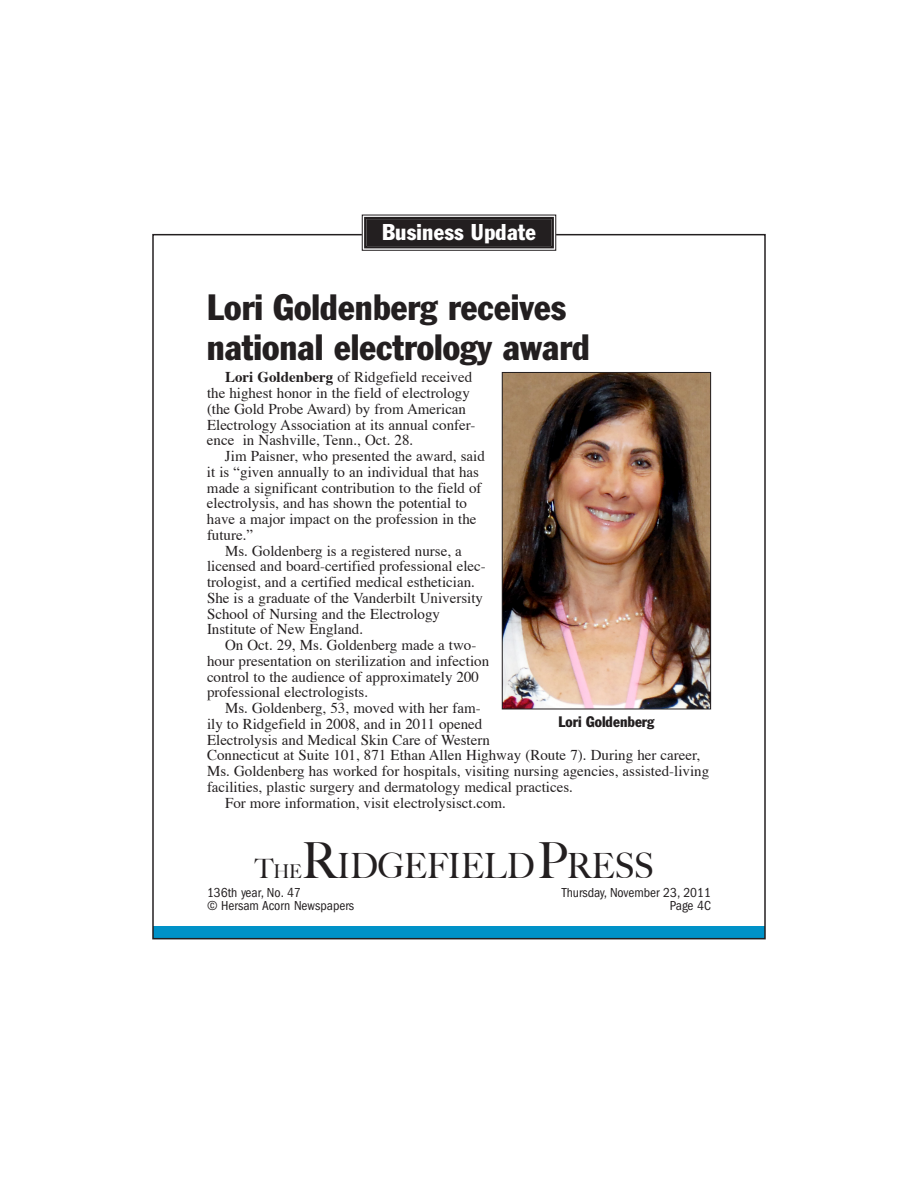
<style>
.page{position:relative;width:918px;height:1188px;background:#fff}
.page>*{position:absolute;margin:0;border:0;box-sizing:border-box;transform-origin:0 0}
.t1{font:condensed 36px/39.6px "Franklin Gothic";color:#231f20}
.t2{font:500 34.8px "Big Caslon";letter-spacing:-.005em;color:#231f20;scale:.93 1}
.t3{font:condensed 22.5px "Franklin Gothic";letter-spacing:.01em;color:#fff}
.t4{font:500 19.05px "Big Caslon";color:#231f20;scale:.93 1}
.t5{font:15px/15.8px "Times";color:#231f20}
.t6{font:condensed 15px "Franklin Gothic";color:#231f20}
.t7{font:condensed 13.5px "Franklin Gothic";color:#231f20}
.s1{font-weight:700}
.s2{font-size:49.8px}
.s3{font-size:27.15px}
</style>
<div class="page">
<div style="left:153px;top:926px;width:612px;height:13px;background:#0092c8"></div>
<img style="left:504px;top:374px;width:205px;height:333px">
<div style="left:502px;top:372px;width:209px;height:337px;border:1px solid #231f20"></div>
<svg style="left:361px;top:214px;width:196px;height:37px;background:#403d3e"></svg>
<div style="left:364px;top:217px;width:190px;height:31px;border:2px solid #231f20"></div>
<h3 class="t3" style="left:382px;top:218px;width:155px">Business Update</h3>
<h1 class="t1" style="left:207px;top:288px;width:385px">Lori Goldenberg receives national electrology award</h1>
<p class="t5" style="left:207px;top:368px;width:270px;text-indent:18px"><span class="s1">Lori Goldenberg</span> of Ridgefield received the highest honor in the field of electrology (the Gold Probe Award) by from American Electrology Association at its annual confer&shy;ence in Nashville, Tenn., Oct. 28.</p>
<p class="t5" style="left:225px;top:447px;width:261px">Jim Paisner, who presented the award, said</p>
<p class="t5" style="left:207px;top:463px;width:274px">it is “given annually to an individual that has</p>
<p class="t5" style="left:207px;top:478px;width:276px">made a significant contribution to the field of</p>
<p class="t5" style="left:207px;top:494px;width:262px">electrolysis, and has shown the potential to</p>
<p class="t5" style="left:207px;top:510px;width:271px">have a major impact on the profession in the</p>
<p class="t5" style="left:207px;top:526px;width:48px">future.”</p>
<p class="t5" style="left:225px;top:541px;width:238px">Ms. Goldenberg is a registered nurse, a</p>
<p class="t5" style="left:207px;top:557px;width:280px">licensed and board-certified professional elec-</p>
<p class="t5" style="left:207px;top:573px;width:270px">trologist, and a certified medical esthetician.</p>
<p class="t5" style="left:207px;top:589px;width:278px">She is a graduate of the Vanderbilt University</p>
<p class="t5" style="left:207px;top:604px;width:235px">School of Nursing and the Electrology</p>
<p class="t5" style="left:207px;top:620px;width:158px">Institute of New England.</p>
<p class="t5" style="left:225px;top:636px;width:253px">On Oct. 29, Ms. Goldenberg made a two-</p>
<p class="t5" style="left:207px;top:652px;width:284px">hour presentation on sterilization and infection</p>
<p class="t5" style="left:207px;top:667px;width:274px">control to the audience of approximately 200</p>
<p class="t5" style="left:207px;top:683px;width:163px">professional electrologists.</p>
<p class="t5" style="left:225px;top:699px;width:257px">Ms. Goldenberg, 53, moved with her fam-</p>
<p class="t5" style="left:207px;top:715px;width:277px">ily to Ridgefield in 2008, and in 2011 opened</p>
<p class="t5" style="left:207px;top:730px;width:284px">Electrolysis and Medical Skin Care of Western</p>
<p class="t5" style="left:207px;top:746px;width:495px">Connecticut at Suite 101, 871 Ethan Allen Highway (Route 7). During her career,</p>
<p class="t5" style="left:207px;top:762px;width:504px">Ms. Goldenberg has worked for hospitals, visiting nursing agencies, assisted-living</p>
<p class="t5" style="left:207px;top:778px;width:368px">facilities, plastic surgery and dermatology medical practices.</p>
<p class="t5" style="left:225px;top:793px;width:283px">For more information, visit electrolysisct.com.</p>
<p class="t6" style="left:558px;top:712px;width:98px">Lori Goldenberg</p>
<h2 class="t2" style="left:302px;top:846px;width:380px"><span class="s2">R</span>IDGEFIELD<span class="s2">P</span>RESS</h2>
<p class="t4" style="left:255px;top:861px;width:52px"><span class="s3">T</span>HE</p>
<p class="t7" style="left:207px;top:885px;width:95px">136th year, No. 47</p>
<p class="t7" style="left:562px;top:885px;width:151px">Thursday, November 23, 2011</p>
<p class="t7" style="left:207px;top:898px;width:149px">© Hersam Acorn Newspapers</p>
<p class="t7" style="left:670px;top:898px;width:43px">Page 4C</p>
</div>
